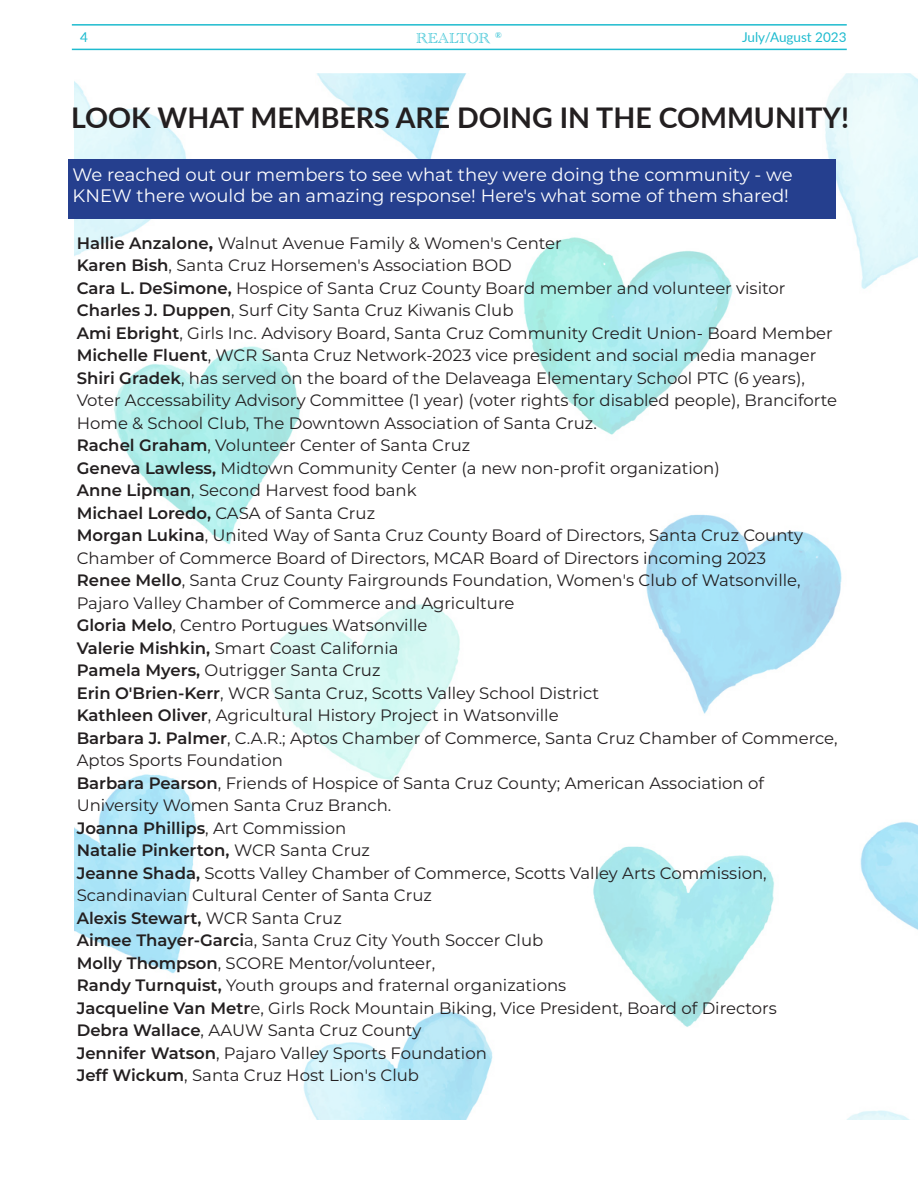
<style>
.page{position:relative;width:918px;height:1188px;background:#fff}
.page>*{position:absolute;margin:0;border:0;box-sizing:border-box;transform-origin:0 0}
.t1{font:700 28.5px "Lato";color:#231f20}
.t2{font:18px/21.6px "Montserrat";color:#fff}
.t3{font:16.5px/22.5px "Montserrat";color:#231f20}
.t4{font:600 16.5px "Montserrat";color:#231f20}
.t5{font:15px "Academy Engraved Let Plain";color:#1ebbcf}
.t6{font:13.5px "Lato";color:#1ebbcf}
.s1{font-weight:600}
.s2{font-weight:700}
.s3{font-weight:400}
</style>
<div class="page">
<hr style="left:72px;top:24px;width:775px;height:2px;background:#1ebbcf">
<hr style="left:72px;top:49px;width:775px;height:1px;background:#1ebbcf">
<img style="left:74px;top:73px;width:844px;height:1047px">
<div style="left:68px;top:159px;width:768px;height:60px;background:#253f8e"></div>
<p class="t5" style="left:416px;top:30px;width:87px">REALTOR <sup>®</sup></p>
<p class="t6" style="left:80px;top:28px;width:9px">4</p>
<p class="t6" style="left:742px;top:28px;width:106px">July/August 2023</p>
<p class="t1" style="left:71px;top:97px;width:779px">LOOK WHAT MEMBERS ARE DOING IN THE COMMUNITY!</p>
<p class="t2" style="left:73px;top:163px;width:721px">We reached out our members to see what they were doing the community - we<br>KNEW there would be an amazing response! Here's what some of them shared!</p>
<p class="t3" style="left:77px;top:231px;width:487px"><span class="s1">Hallie Anzalone</span><span class="s2">,</span> Walnut Avenue Family &amp; Women's Center</p>
<p class="t3" style="left:77px;top:254px;width:437px"><span class="s1">Karen Bish</span>, Santa Cruz Horsemen's Association BOD</p>
<p class="t3" style="left:77px;top:276px;width:710px"><span class="s1">Cara L. DeSimone,</span> Hospice of Santa Cruz County Board member and volunteer visitor</p>
<p class="t3" style="left:77px;top:299px;width:438px"><span class="s1">Charles J. Duppen</span>, Surf City Santa Cruz Kiwanis Club</p>
<p class="t3" style="left:77px;top:321px;width:758px"><span class="s1">Ami Ebright</span>, Girls Inc. Advisory Board, Santa Cruz Community Credit Union- Board Member</p>
<p class="t3" style="left:77px;top:344px;width:741px"><span class="s1">Michelle Fluent</span>, WCR Santa Cruz Network-2023 vice president and social media manager</p>
<p class="t3" style="left:77px;top:366px;width:762px"><span class="s1">Shiri Gradek</span>, has served on the board of the Delaveaga Elementary School PTC (6 years),<br>Voter Accessability Advisory Committee (1 year) (voter rights for disabled people), Branciforte<br>Home &amp; School Club, The Downtown Association of Santa Cruz.</p>
<p class="t3" style="left:77px;top:434px;width:395px"><span class="s1">Rachel Graham</span>, Volunteer Center of Santa Cruz</p>
<p class="t3" style="left:77px;top:456px;width:645px"><span class="s1">Geneva Lawless,</span> Midtown Community Center (a new non-profit organization)</p>
<p class="t3" style="left:77px;top:479px;width:342px"><span class="s1">Anne Lipman</span>, Second Harvest food bank</p>
<p class="t3" style="left:77px;top:501px;width:300px"><span class="s1">Michael Loredo,</span> CASA of Santa Cruz</p>
<p class="t3" style="left:77px;top:524px;width:728px"><span class="s1">Morgan Lukina</span>, United Way of Santa Cruz County Board of Directors, Santa Cruz County<br>Chamber of Commerce Board of Directors, MCAR Board of Directors incoming 2023</p>
<p class="t3" style="left:77px;top:569px;width:726px"><span class="s1">Renee Mello</span>, Santa Cruz County Fairgrounds Foundation, Women's Club of Watsonville,<br>Pajaro Valley Chamber of Commerce and Agriculture</p>
<p class="t3" style="left:77px;top:614px;width:352px"><span class="s1">Gloria Melo</span>, Centro Portugues Watsonville</p>
<p class="t3" style="left:77px;top:636px;width:323px"><span class="s1">Valerie Mishkin,</span> Smart Coast California</p>
<p class="t3" style="left:77px;top:659px;width:305px"><span class="s1">Pamela Myers,</span> Outrigger Santa Cruz</p>
<p class="t3" style="left:77px;top:681px;width:524px"><span class="s1">Erin O'Brien-Kerr</span>, WCR Santa Cruz, Scotts Valley School District</p>
<p class="t3" style="left:77px;top:704px;width:483px"><span class="s1">Kathleen Oliver</span>, Agricultural History Project in Watsonville</p>
<p class="t3" style="left:77px;top:726px;width:762px"><span class="s1">Barbara J. Palmer</span>, C.A.R.; Aptos Chamber of Commerce, Santa Cruz Chamber of Commerce,<br>Aptos Sports Foundation</p>
<p class="t3" style="left:77px;top:771px;width:689px"><span class="s1">Barbara Pearson</span>, Friends of Hospice of Santa Cruz County; American Association of<br>University Women Santa Cruz Branch.</p>
<p class="t4" style="left:77px;top:816px;width:271px">Joanna Phillips<span class="s3">, Art Commission</span></p>
<p class="t4" style="left:77px;top:839px;width:295px">Natalie Pinkerton, <span class="s3">WCR Santa Cruz</span></p>
<p class="t3" style="left:77px;top:861px;width:692px"><span class="s1">Jeanne Shada,</span> Scotts Valley Chamber of Commerce, Scotts Valley Arts Commission,<br>Scandinavian Cultural Center of Santa Cruz</p>
<p class="t4" style="left:77px;top:906px;width:267px">Alexis Stewart, <span class="s3">WCR Santa Cruz</span></p>
<p class="t3" style="left:77px;top:929px;width:468px"><span class="s1">Aimee Thayer-Garci</span>a, Santa Cruz City Youth Soccer Club</p>
<p class="t3" style="left:77px;top:951px;width:360px"><span class="s1">Molly Thompson</span>, SCORE Mentor/volunteer,</p>
<p class="t3" style="left:77px;top:974px;width:491px"><span class="s1">Randy Turnquist,</span> Youth groups and fraternal organizations</p>
<p class="t3" style="left:77px;top:996px;width:702px"><span class="s1">Jacqueline Van Metr</span>e, Girls Rock Mountain Biking, Vice President, Board of Directors</p>
<p class="t3" style="left:77px;top:1019px;width:346px"><span class="s1">Debra Wallace</span>, AAUW Santa Cruz County</p>
<p class="t3" style="left:77px;top:1041px;width:412px"><span class="s1">Jennifer Watson</span>, Pajaro Valley Sports Foundation</p>
<p class="t3" style="left:77px;top:1064px;width:344px"><span class="s1">Jeff Wickum</span>, Santa Cruz Host Lion's Club</p>
</div>
